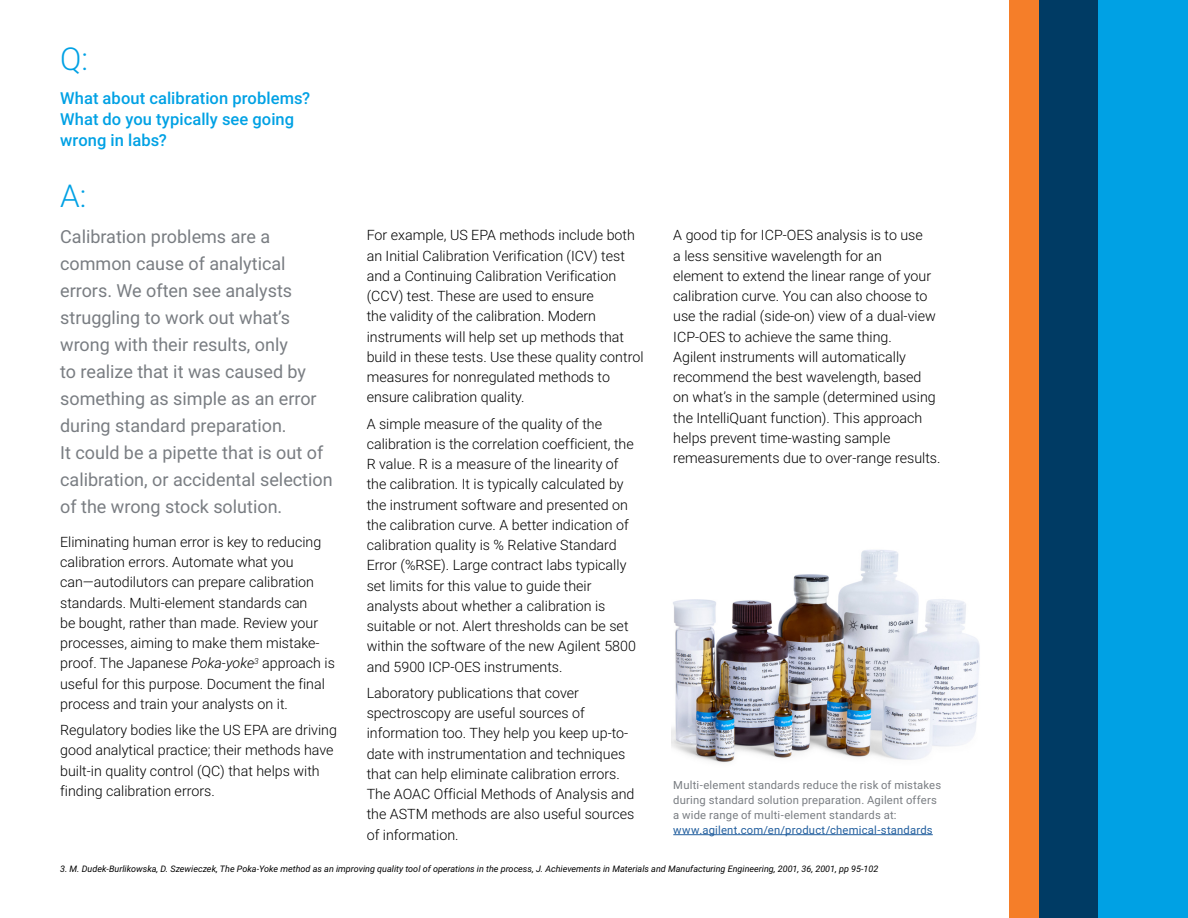
<style>
.page{position:relative;width:1188px;height:918px;background:#fff}
.page>*{position:absolute;margin:0;border:0;box-sizing:border-box;transform-origin:0 0}
.t1{font:300 31.5px "Roboto";color:#00a1e4}
.t2{font:18px/27px "Roboto";color:#797d82}
.t3{font:500 16.5px/21px "Roboto";letter-spacing:.005em;color:#00a1e4}
.t4{font:300 14.25px/20.2px "Roboto";color:#000}
.t5{font:11.25px/15px "Roboto";letter-spacing:.02em;color:#797d82}
.t6{font:11.25px "Roboto";letter-spacing:.02em;color:#215e9e}
.t7{font:italic 9px "Roboto";color:#000}
.s1{font-style:italic}
</style>
<div class="page">
<img style="left:672px;top:550px;width:308px;height:213px">
<div style="left:1039px;top:0;width:60px;height:918px;background:#003b64"></div>
<div style="left:1099px;top:0;width:89px;height:918px;background:#00a1e4"></div>
<div style="left:1009px;top:0;width:30px;height:918px;background:#f57e29"></div>
<hr style="left:673px;top:834px;width:260px;height:1px;background:#215e9e">
<h1 class="t1" style="left:60px;top:36px;width:29px">Q:</h1>
<p class="t3" style="left:60px;top:87px;width:252px">What about calibration problems?<br>What do you typically see going wrong in labs?</p>
<h1 class="t1" style="left:60px;top:174px;width:28px">A:</h1>
<p class="t2" style="left:60px;top:223px;width:274px">Calibration problems are a common cause of analytical errors. We often see analysts struggling to work out what’s wrong with their results, only<br>to realize that it was caused by something as simple as an error during standard preparation.<br>It could be a pipette that is out of calibration, or accidental selection of the wrong stock solution.</p>
<p class="t4" style="left:60px;top:531px;width:276px">Eliminating human error is key to reducing calibration errors. Automate what you can—autodilutors can prepare calibration standards. Multi-element standards can<br>be bought, rather than made. Review your processes, aiming to make them mistake&shy;proof. The Japanese <span class="s1">Poka-yoke</span><sup>3</sup> approach is useful for this purpose. Document the final process and train your analysts on it.</p>
<p class="t4" style="left:60px;top:719px;width:278px">Regulatory bodies like the US EPA are driving good analytical practice; their methods have built-in quality control (QC) that helps with finding calibration errors.</p>
<p class="t4" style="left:673px;top:225px;width:269px">A good tip for ICP-OES analysis is to use<br>a less sensitive wavelength for an<br>element to extend the linear range of your calibration curve. You can also choose to use the radial (side-on) view of a dual-view ICP-OES to achieve the same thing.<br>Agilent instruments will automatically recommend the best wavelength, based on what’s in the sample (determined using the IntelliQuant function). This approach helps prevent time-wasting sample remeasurements due to over-range results.</p>
<p class="t4" style="left:367px;top:225px;width:278px">For example, US EPA methods include both an Initial Calibration Verification (ICV) test and a Continuing Calibration Verification (CCV) test. These are used to ensure<br>the validity of the calibration. Modern instruments will help set up methods that build in these tests. Use these quality control measures for nonregulated methods to ensure calibration quality.</p>
<p class="t4" style="left:367px;top:413px;width:271px">A simple measure of the quality of the calibration is the correlation coefficient, the R value. R is a measure of the linearity of the calibration. It is typically calculated by the instrument software and presented on the calibration curve. A better indication of calibration quality is % Relative Standard Error (%RSE). Large contract labs typically set limits for this value to guide their analysts about whether a calibration is suitable or not. Alert thresholds can be set within the software of the new Agilent 5800 and 5900 ICP-OES instruments.</p>
<p class="t4" style="left:367px;top:682px;width:269px">Laboratory publications that cover spectroscopy are useful sources of information too. They help you keep up-to&shy;date with instrumentation and techniques that can help eliminate calibration errors.<br>The AOAC Official Methods of Analysis and the ASTM methods are also useful sources of information.</p>
<p class="t5" style="left:673px;top:777px;width:269px">Multi-element standards reduce the risk of mistakes during standard solution preparation. Agilent offers a wide range of multi-element standards at:</p>
<p class="t6" style="left:673px;top:822px;width:261px">www.agilent.com/en/product/chemical-standards</p>
<p class="t7" style="left:60px;top:863px;width:820px">3. M. Dudek-Burlikowska, D. Szewieczek, The Poka-Yoke method as an improving quality tool of operations in the process, J. Achievements in Materials and Manufacturing Engineering, 2001, 36, 2001, pp 95-102</p>
</div>
